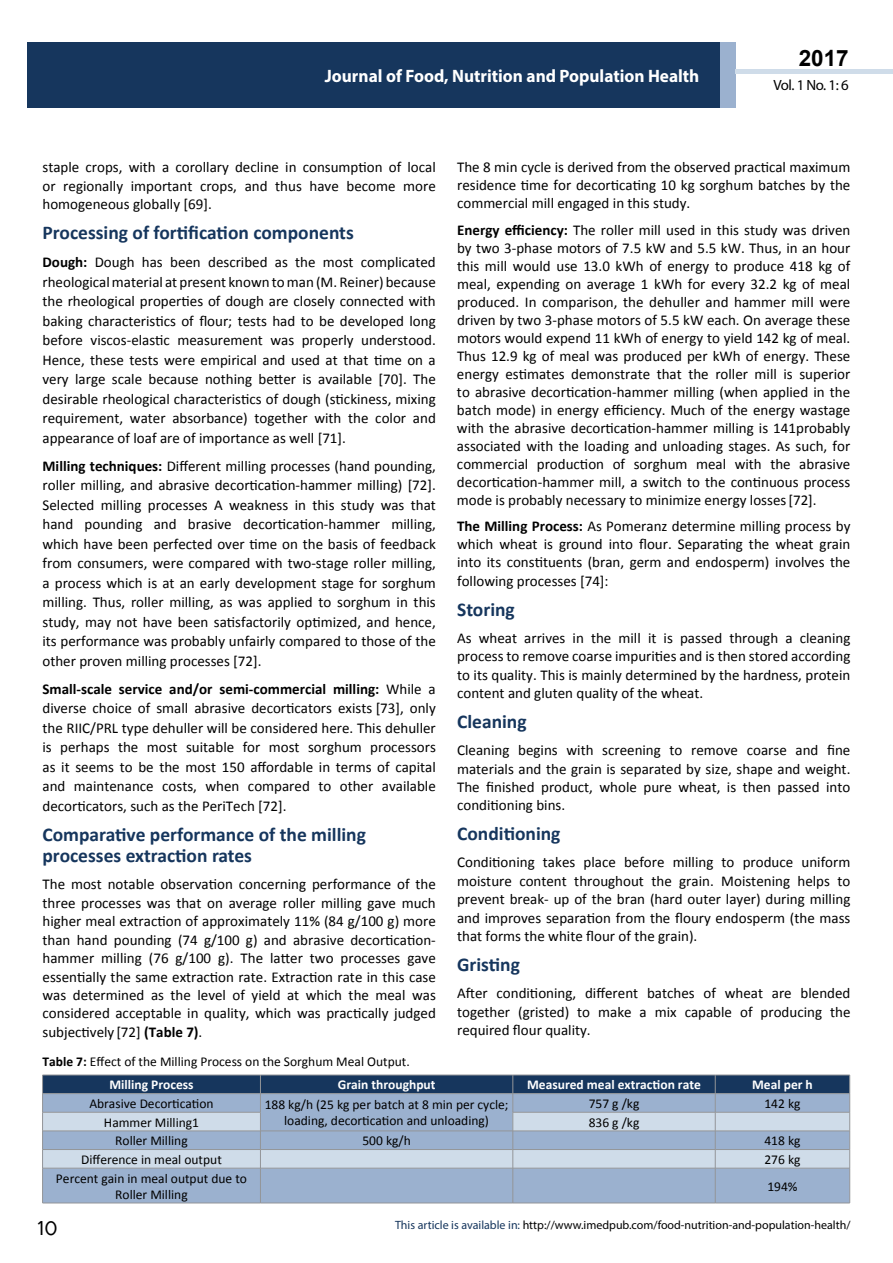
<style>
.page{position:relative;width:893px;height:1263px;background:#fff}
.page>*{position:absolute;margin:0;border:0;box-sizing:border-box;transform-origin:0 0}
.t1{font:25.5px "Tunga";color:#000}
.t2{font:700 22.5px "Arial";color:#000}
.t3{font:700 19.5px/21.5px "Calibri";color:#16365d}
.t4{font:700 18px "Myriad Pro";color:#fff;scale:.96 1}
.t5{font:15px/19.5px "Calibri";color:#000;text-align:justify}
.t6{font:14.85px "Myriad Pro";color:#000}
.t7{font:13.5px/16.2px "Calibri";color:#000;text-align:center}
.t8{font:700 13.5px "Calibri";color:#fff}
.t9{font:12px "Myriad Pro";color:#000}
.s1{font-weight:700}
.s2{color:#16365d}
</style>
<div class="page">
<div style="left:27px;top:42px;width:694px;height:66px;background:#16365d"></div>
<div style="left:720px;top:42px;width:16px;height:66px;background:#9bb1cf"></div>
<div style="left:736px;top:69px;width:157px;height:5px;background:#cfdce9"></div>
<div style="left:43px;top:1169px;width:806px;height:34px;background:#9bb1cf"></div>
<hr style="left:43px;top:1168px;width:217px;height:1px;background:#939598">
<hr style="left:42px;top:1168px;width:1px;height:35px;background:#939598">
<hr style="left:260px;top:1168px;width:253px;height:1px;background:#939598">
<hr style="left:260px;top:1168px;width:1px;height:35px;background:#939598">
<hr style="left:513px;top:1168px;width:202px;height:1px;background:#939598">
<hr style="left:513px;top:1168px;width:1px;height:35px;background:#939598">
<hr style="left:715px;top:1168px;width:135px;height:1px;background:#939598">
<hr style="left:715px;top:1168px;width:1px;height:35px;background:#939598">
<hr style="left:849px;top:1168px;width:1px;height:35px;background:#939598">
<hr style="left:43px;top:1203px;width:217px;height:1px;background:#939598">
<hr style="left:260px;top:1203px;width:253px;height:1px;background:#939598">
<hr style="left:513px;top:1203px;width:202px;height:1px;background:#939598">
<hr style="left:715px;top:1203px;width:135px;height:1px;background:#939598">
<svg style="left:42px;top:1075px;width:808px;height:93px;background:#92a6bf"></svg>
<hr style="left:43px;top:1093px;width:217px;height:1px;background:#939598">
<hr style="left:260px;top:1093px;width:253px;height:1px;background:#939598">
<hr style="left:513px;top:1093px;width:202px;height:1px;background:#939598">
<hr style="left:715px;top:1093px;width:135px;height:1px;background:#939598">
<p class="t4" style="left:325px;top:64px;width:392px">Journal of Food, Nutrition and Population Health</p>
<h2 class="t2" style="left:799px;top:43px;width:52px">2017</h2>
<p class="t6" style="left:773px;top:76px;width:77px">Vol. 1 No. 1: 6</p>
<p class="t5" style="left:42px;top:158px;width:395px;line-height:18.5px">staple crops, with a corollary decline in consumption of local or regionally important crops, and thus have become more homogeneous globally [69].</p>
<h3 class="t3" style="left:43px;top:222px;width:313px">Processing of fortification components</h3>
<p class="t5" style="left:42px;top:253px;width:395px"><span class="s1">Dough:</span> Dough has been described as the most complicated rheologicalmaterial at present known toman (M. Reiner) because the rheological properties of dough are closely connected with baking characteristics of flour; tests had to be developed long before viscos-elastic measurement was properly understood.<br>Hence, these tests were empirical and used at that time on a very large scale because nothing better is available [70]. The desirable rheological characteristics of dough (stickiness, mixing requirement, water absorbance) together with the color and appearance of loaf are of importance as well [71].</p>
<p class="t5" style="left:42px;top:456px;width:395px"><span class="s1">Milling techniques:</span> Different milling processes (hand pounding, roller milling, and abrasive decortication-hammer milling) [72].<br>Selected milling processes A weakness in this study was that hand pounding and brasive decortication-hammer milling, which have been perfected over time on the basis of feedback from consumers, were compared with two-stage roller milling, a process which is at an early development stage for sorghum milling. Thus, roller milling, as was applied to sorghum in this study, may not have been satisfactorily optimized, and hence, its performance was probably unfairly compared to those of the other proven milling processes [72].</p>
<p class="t5" style="left:42px;top:679px;width:395px"><span class="s1">Small-scale service and/or semi-commercial milling:</span> While a diverse choice of small abrasive decorticators exists [73], only the RIIC/PRL type dehuller will be considered here. This dehuller is perhaps the most suitable for most sorghum processors as it seems to be the most 150 affordable in terms of capital and maintenance costs, when compared to other available decorticators, such as the PeriTech [72].</p>
<h3 class="t3" style="left:43px;top:824px;width:325px">Comparative performance of the milling processes extraction rates</h3>
<p class="t5" style="left:43px;top:875px;width:395px;line-height:18.5px">The most notable observation concerning performance of the three processes was that on average roller milling gave much higher meal extraction of approximately 11% (84 g/100 g) more than hand pounding (74 g/100 g) and abrasive decortication&shy;hammer milling (76 g/100 g). The latter two processes gave essentially the same extraction rate. Extraction rate in this case was determined as the level of yield at which the meal was considered acceptable in quality, which was practically judged subjectively [72] <span class="s1">(Table 7)</span>.</p>
<p class="t7" style="left:43px;top:1054px;width:369px"><span class="s1">Table 7:</span> Effect of the Milling Process on the Sorghum Meal Output.</p>
<p class="t5" style="left:457px;top:158px;width:395px;line-height:18px">The 8 min cycle is derived from the observed practical maximum residence time for decorticating 10 kg sorghum batches by the commercial mill engaged in this study.</p>
<p class="t5" style="left:457px;top:221px;width:395px;line-height:18px"><span class="s1">Energy efficiency:</span> The roller mill used in this study was driven by two 3-phase motors of 7.5 kW and 5.5 kW. Thus, in an hour this mill would use 13.0 kWh of energy to produce 418 kg of meal, expending on average 1 kWh for every 32.2 kg of meal produced. In comparison, the dehuller and hammer mill were driven by two 3-phase motors of 5.5 kW each. On average these motors would expend 11 kWh of energy to yield 142 kg of meal.<br>Thus 12.9 kg of meal was produced per kWh of energy. These energy estimates demonstrate that the roller mill is superior to abrasive decortication-hammer milling (when applied in the batch mode) in energy efficiency. Much of the energy wastage with the abrasive decortication-hammer milling is 141probably associated with the loading and unloading stages. As such, for commercial production of sorghum meal with the abrasive decortication-hammer mill, a switch to the continuous process mode is probably necessary to minimize energy losses[72].</p>
<p class="t5" style="left:457px;top:517px;width:395px;line-height:18.1px"><span class="s1">The Milling Process:</span> As Pomeranz determine milling process by which wheat is ground into flour. Separating the wheat grain into its constituents (bran, germ and endosperm) involves the following processes [74]:</p>
<h3 class="t3" style="left:457px;top:599px;width:59px">Storing</h3>
<p class="t5" style="left:457px;top:629px;width:395px;line-height:18.5px">As wheat arrives in the mill it is passed through a cleaning process to remove coarse impurities and is then stored according to its quality. This is mainly determined by the hardness, protein content and gluten quality of the wheat.</p>
<h3 class="t3" style="left:457px;top:711px;width:71px">Cleaning</h3>
<p class="t5" style="left:457px;top:741px;width:395px;line-height:18.5px">Cleaning begins with screening to remove coarse and fine materials and the grain is separated by size, shape and weight.<br>The finished product, whole pure wheat, is then passed into conditioning bins.</p>
<h3 class="t3" style="left:457px;top:823px;width:105px">Conditioning</h3>
<p class="t5" style="left:457px;top:853px;width:395px;line-height:18.5px">Conditioning takes place before milling to produce uniform moisture content throughout the grain. Moistening helps to prevent break- up of the bran (hard outer layer) during milling and improves separation from the floury endosperm (the mass that forms the white flour of the grain).</p>
<h3 class="t3" style="left:457px;top:954px;width:64px">Gristing</h3>
<p class="t5" style="left:457px;top:984px;width:395px;line-height:18.5px">After conditioning, different batches of wheat are blended together (gristed) to make a mix capable of producing the required flour quality.</p>
<p class="t8" style="left:109px;top:1076px;width:86px">Milling Process</p>
<p class="t8" style="left:338px;top:1076px;width:99px">Grain throughput</p>
<p class="t8" style="left:527px;top:1076px;width:175px">Measured meal extraction rate</p>
<p class="t8" style="left:752px;top:1076px;width:62px">Meal per h</p>
<p class="t7" style="left:89px;top:1095px;width:126px">Abrasive Decortication</p>
<p class="t7" style="left:265px;top:1097px;width:245px">188 kg/h (25 kg per batch at 8 min per cycle; loading, decortication and unloading)</p>
<p class="t7" style="left:589px;top:1095px;width:52px">757 g /kg</p>
<p class="t7" style="left:764px;top:1095px;width:38px">142 kg</p>
<p class="t7" style="left:104px;top:1114px;width:97px">Hammer Milling1</p>
<p class="t7" style="left:589px;top:1114px;width:52px">836 g /kg</p>
<p class="t7" style="left:115px;top:1133px;width:74px">Roller Milling</p>
<p class="t7" style="left:362px;top:1133px;width:50px">500 kg/h</p>
<p class="t7" style="left:764px;top:1133px;width:38px">418 kg</p>
<p class="t7" style="left:81px;top:1151px;width:142px">Difference in meal output</p>
<p class="t7" style="left:764px;top:1151px;width:38px">276 kg</p>
<p class="t7" style="left:56px;top:1170px;width:192px">Percent gain in meal output due to<br>Roller Milling</p>
<p class="t7" style="left:767px;top:1178px;width:32px">194%</p>
<h1 class="t1" style="left:37px;top:1211px;width:22px">10</h1>
<p class="t9" style="left:395px;top:1218px;width:457px"><span class="s2">This article is available in:</span> http://www.imedpub.com/food-nutrition-and-population-health/</p>
</div>
